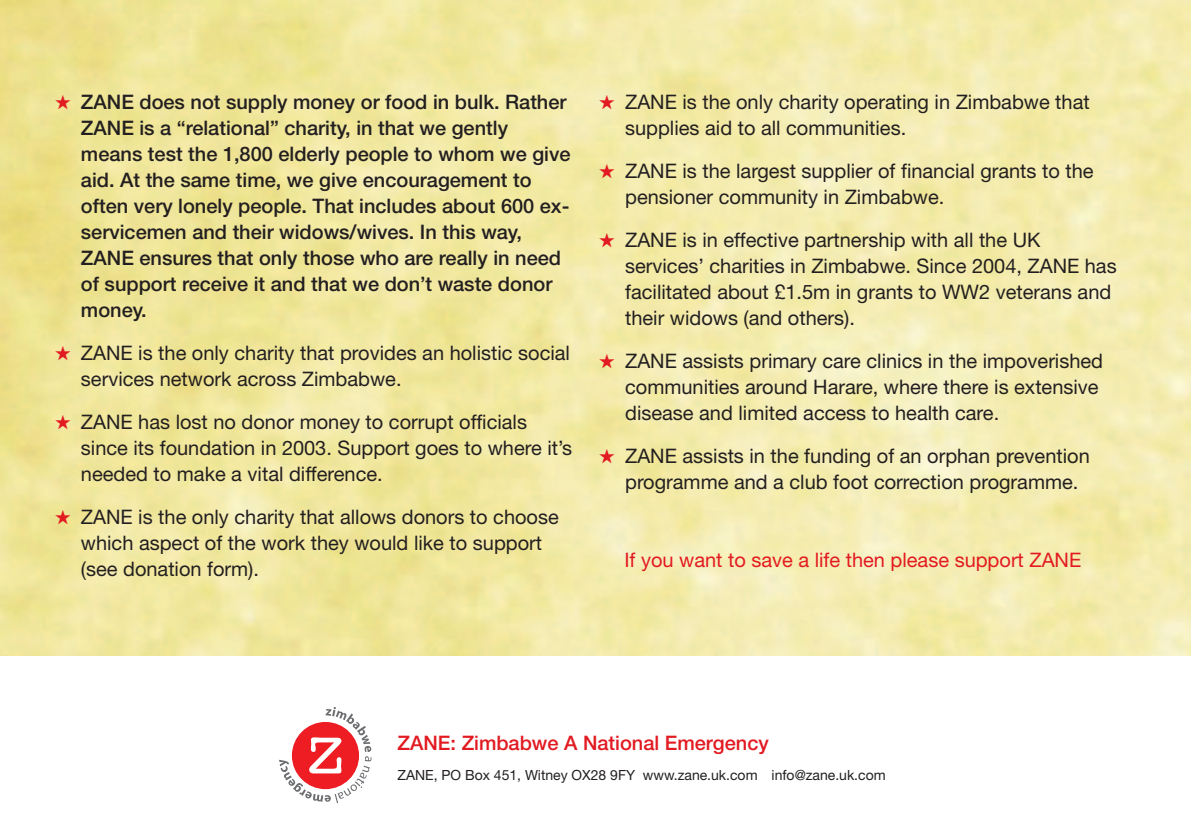
<style>
.page{position:relative;width:1191px;height:840px;background:#fff}
.page>*{position:absolute;margin:0;border:0;box-sizing:border-box;transform-origin:0 0}
.t1{font:20px/26px "Helvetica Neue";color:#231f20}
.t2{font:500 20px/26px "Helvetica Neue";color:#231f20}
.t3{font:20px "Helvetica Neue";color:#e21a21}
.t4{font:500 20px "Helvetica Neue";color:#e21a21}
.t5{font:14px "Helvetica Neue";color:#231f20}
.s1{color:#e21a21}
</style>
<div class="page">
<svg style="left:279px;top:707px;width:92px;height:95px"></svg>
<p class="t2" style="left:81px;top:90px;width:491px;text-indent:-26px"><span class="s1">★</span> ZANE does not supply money or food in bulk. Rather ZANE is a “relational” charity, in that we gently means test the 1,800 elderly people to whom we give aid. At the same time, we give encouragement to often very lonely people. That includes about 600 ex&shy;servicemen and their widows/wives. In this way, ZANE ensures that only those who are really in need of support receive it and that we don’t waste donor money.</p>
<p class="t1" style="left:81px;top:342px;width:490px;text-indent:-26px"><span class="s1">★</span> ZANE is the only charity that provides an holistic social services network across Zimbabwe.</p>
<p class="t1" style="left:81px;top:411px;width:493px;text-indent:-26px"><span class="s1">★</span> ZANE has lost no donor money to corrupt officials since its foundation in 2003. Support goes to where it’s needed to make a vital difference.</p>
<p class="t1" style="left:81px;top:506px;width:479px;text-indent:-26px"><span class="s1">★</span> ZANE is the only charity that allows donors to choose which aspect of the work they would like to support (see donation form).</p>
<p class="t1" style="left:625px;top:91px;width:466px;text-indent:-26px"><span class="s1">★</span> ZANE is the only charity operating in Zimbabwe that supplies aid to all communities.</p>
<p class="t1" style="left:625px;top:160px;width:470px;text-indent:-26px"><span class="s1">★</span> ZANE is the largest supplier of financial grants to the pensioner community in Zimbabwe.</p>
<p class="t1" style="left:625px;top:229px;width:493px;text-indent:-26px"><span class="s1">★</span> ZANE is in effective partnership with all the UK services’ charities in Zimbabwe. Since 2004, ZANE has facilitated about £1.5m in grants to WW2 veterans and their widows (and others).</p>
<p class="t1" style="left:625px;top:350px;width:479px;text-indent:-26px"><span class="s1">★</span> ZANE assists primary care clinics in the impoverished communities around Harare, where there is extensive disease and limited access to health care.</p>
<p class="t1" style="left:625px;top:445px;width:466px;text-indent:-26px"><span class="s1">★</span> ZANE assists in the funding of an orphan prevention programme and a club foot correction programme.</p>
<p class="t3" style="left:624px;top:552px;width:458px">If you want to save a life then please support ZANE</p>
<p class="t4" style="left:397px;top:735px;width:373px">ZANE: Zimbabwe A National Emergency</p>
<p class="t5" style="left:397px;top:770px;width:489px">ZANE, PO Box 451, Witney OX28 9FY www.zane.uk.com info@zane.uk.com</p>
</div>
